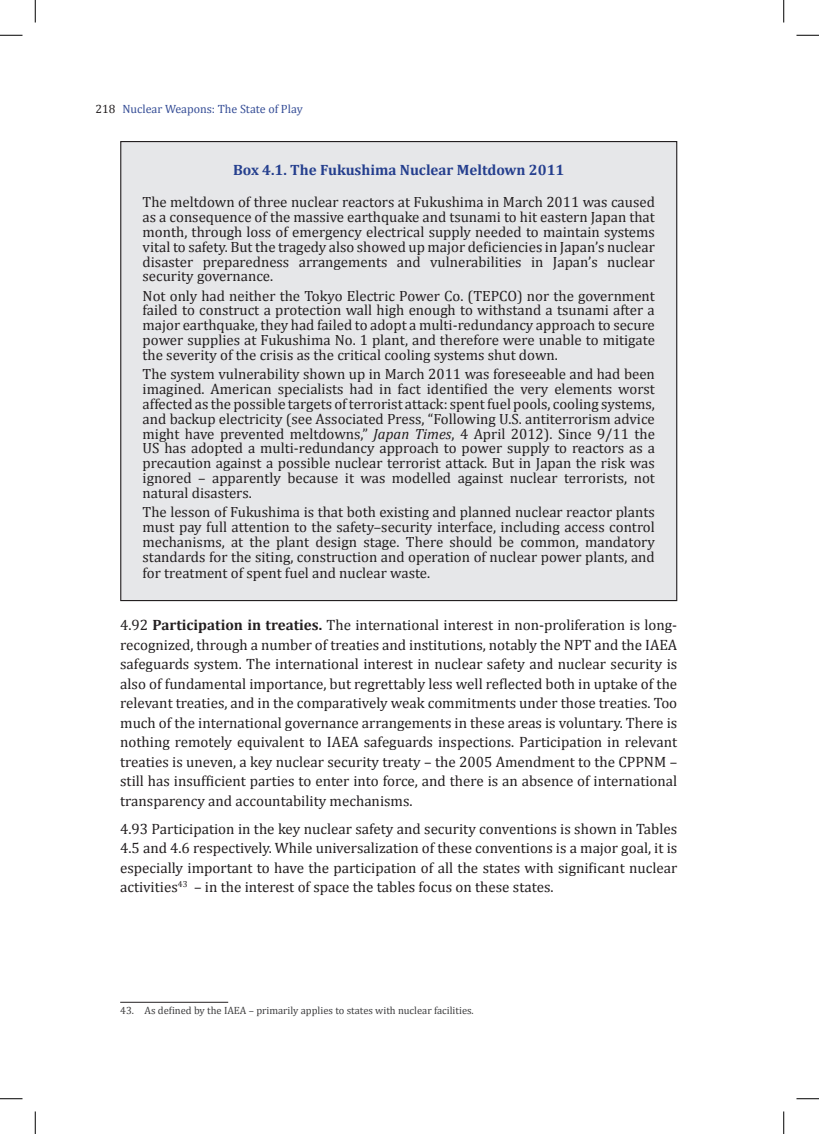
<style>
.page{position:relative;width:819px;height:1134px;background:#fff}
.page>*{position:absolute;margin:0;border:0;box-sizing:border-box;transform-origin:0 0}
.t1{font:15px/19.5px "Cambria";color:#231f20;text-align:justify}
.t2{font:700 15px "Cambria";color:#253f8e}
.t3{font:14.85px/14.9px "Cambria";color:#231f20;text-align:justify}
.t4{font:12px "Cambria";color:#354d96}
.t5{font:10.5px "Cambria";color:#3e3e3f}
.s1{color:#231f20}
.s2{font-style:italic}
.s3{font-weight:700}
</style>
<div class="page">
<hr style="left:120px;top:1002px;width:108px;height:1px;background:#231f20">
<div style="left:121px;top:142px;width:556px;height:458px;background:#e6e7e9"></div>
<svg style="left:0;top:35px;width:22px;height:1px"></svg>
<svg style="left:796px;top:35px;width:23px;height:1px"></svg>
<svg style="left:0;top:1098px;width:22px;height:1px"></svg>
<svg style="left:796px;top:1098px;width:23px;height:1px"></svg>
<svg style="left:35px;top:0;width:1px;height:22px"></svg>
<svg style="left:35px;top:1111px;width:1px;height:23px"></svg>
<svg style="left:783px;top:0;width:1px;height:22px"></svg>
<svg style="left:783px;top:1111px;width:1px;height:23px"></svg>
<p class="t4" style="left:96px;top:102px;width:209px"><span class="s1">218</span> Nuclear Weapons: The State of Play</p>
<p class="t2" style="left:233px;top:159px;width:333px">Box 4.1. The Fukushima Nuclear Meltdown 2011</p>
<p class="t3" style="left:143px;top:195px;width:514px">The meltdown of three nuclear reactors at Fukushima in March 2011 was caused as a consequence of the massive earthquake and tsunami to hit eastern Japan that month, through loss of emergency electrical supply needed to maintain systems vital to safety. But the tragedy also showed up major deficiencies in Japan’s nuclear disaster preparedness arrangements and vulnerabilities in Japan’s nuclear security governance.</p>
<p class="t3" style="left:143px;top:288px;width:514px">Not only had neither the Tokyo Electric Power Co. (TEPCO) nor the government failed to construct a protection wall high enough to withstand a tsunami after a major earthquake, they had failed to adopt a multi-redundancy approach to secure power supplies at Fukushima No. 1 plant, and therefore were unable to mitigate the severity of the crisis as the critical cooling systems shut down.</p>
<p class="t3" style="left:143px;top:366px;width:514px">The system vulnerability shown up in March 2011 was foreseeable and had been imagined. American specialists had in fact identified the very elements worst affected as the possible targets of terrorist attack: spent fuel pools, cooling systems, and backup electricity (see Associated Press, “Following U.S. antiterrorism advice might have prevented meltdowns,” <span class="s2">Japan Times</span>, 4 April 2012). Since 9/11 the US has adopted a multi-redundancy approach to power supply to reactors as a precaution against a possible nuclear terrorist attack. But in Japan the risk was ignored – apparently because it was modelled against nuclear terrorists, not natural disasters.</p>
<p class="t3" style="left:143px;top:504px;width:514px">The lesson of Fukushima is that both existing and planned nuclear reactor plants must pay full attention to the safety–security interface, including access control mechanisms, at the plant design stage. There should be common, mandatory standards for the siting, construction and operation of nuclear power plants, and</p>
<p class="t3" style="left:143px;top:565px;width:289px">for treatment of spent fuel and nuclear waste.</p>
<p class="t1" style="left:120px;top:615px;width:559px">4.92 <span class="s3">Participation in treaties.</span> The international interest in non-proliferation is long&shy;recognized, through a number of treaties and institutions, notably the NPT and the IAEA safeguards system. The international interest in nuclear safety and nuclear security is also of fundamental importance, but regrettably less well reflected both in uptake of the relevant treaties, and in the comparatively weak commitments under those treaties. Too much of the international governance arrangements in these areas is voluntary. There is nothing remotely equivalent to IAEA safeguards inspections. Participation in relevant treaties is uneven, a key nuclear security treaty – the 2005 Amendment to the CPPNM – still has insufficient parties to enter into force, and there is an absence of international transparency and accountability mechanisms.</p>
<p class="t1" style="left:120px;top:819px;width:559px">4.93 Participation in the key nuclear safety and security conventions is shown in Tables 4.5 and 4.6 respectively. While universalization of these conventions is a major goal, it is especially important to have the participation of all the states with significant nuclear activities<sup>43</sup> – in the interest of space the tables focus on these states.</p>
<p class="t5" style="left:120px;top:1004px;width:355px">43. As defined by the IAEA – primarily applies to states with nuclear facilities.</p>
</div>
